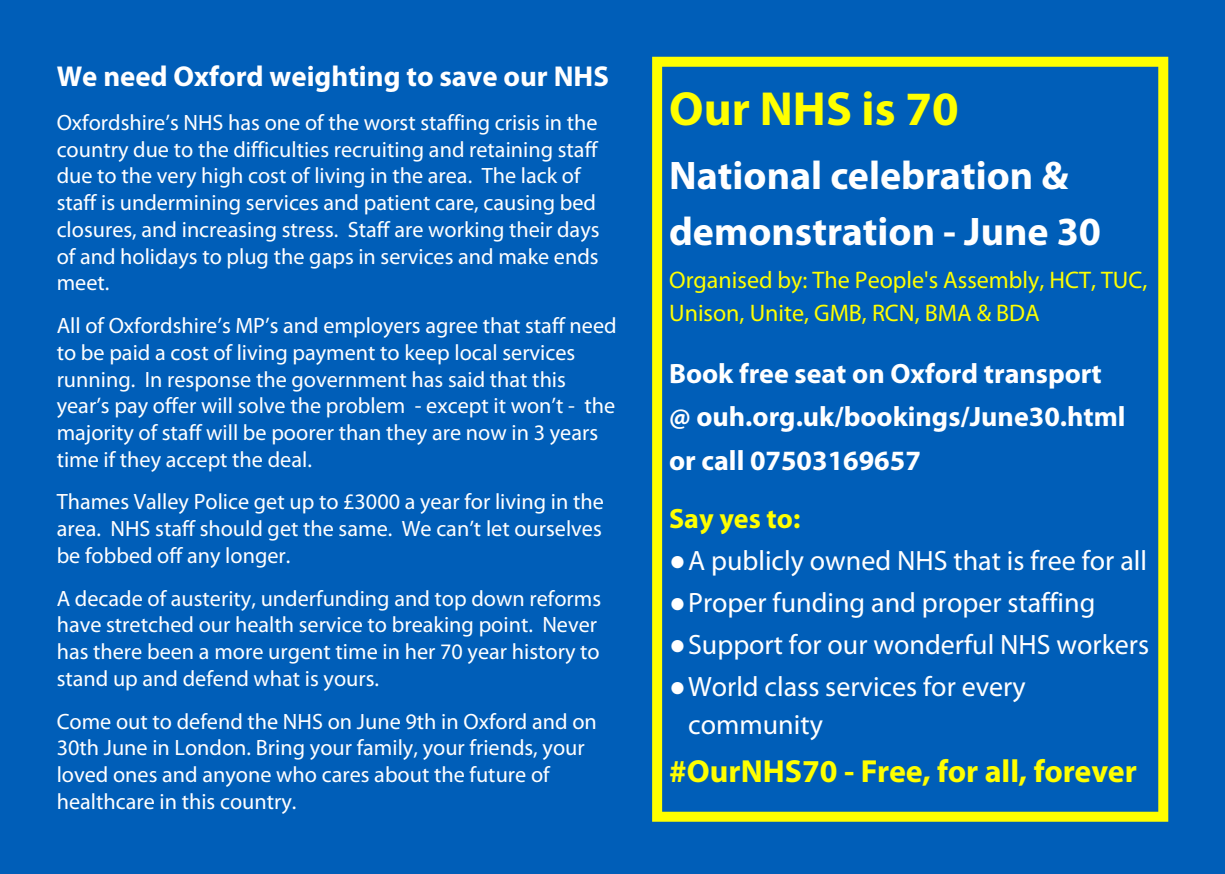
<style>
.page{position:relative;width:1225px;height:874px;background:#fff}
.page>*{position:absolute;margin:0;border:0;box-sizing:border-box;transform-origin:0 0}
.t1{font:700 48px "Myriad Pro";color:#ff0}
.t2{font:700 40px/56px "Myriad Pro";color:#fff}
.t3{font:700 32px "Myriad Pro";color:#ff0}
.t4{font:700 28.8px "Myriad Pro";color:#fff}
.t5{font:28px/38px "Myriad Pro";color:#fff}
.t6{font:700 28px/43.2px "Myriad Pro";color:#fff}
.t7{font:700 28px "Myriad Pro";color:#ff0}
.t8{font:24px/32.6px "Myriad Pro";color:#ff0}
.t9{font:22.2px/26.6px "Myriad Pro";color:#fff}
.s1{font-family:"Times New Roman"}
</style>
<div class="page">
<div style="left:0;top:0;width:1225px;height:873px;background:#005eb8"></div>
<svg style="left:652px;top:57px;width:516px;height:764px"></svg>
<p class="t4" style="left:57px;top:64px;width:554px">We need Oxford weighting to save our NHS</p>
<p class="t9" style="left:57px;top:111px;width:544px">Oxfordshire’s NHS has one of the worst staffing crisis in the country due to the difficulties recruiting and retaining staff due to the very high cost of living in the area. The lack of staff is undermining services and patient care, causing bed closures, and increasing stress. Staff are working their days of and holidays to plug the gaps in services and make ends meet.</p>
<p class="t9" style="left:57px;top:314px;width:561px">All of Oxfordshire’s MP’s and employers agree that staff need to be paid a cost of living payment to keep local services running. In response the government has said that this year’s pay offer will solve the problem - except it won’t - the majority of staff will be poorer than they are now in 3 years time if they accept the deal.</p>
<p class="t9" style="left:57px;top:490px;width:548px;text-align:justify">Thames Valley Police get up to £3000 a year for living in the area. NHS staff should get the same. We can’t let ourselves be fobbed off any longer.</p>
<p class="t9" style="left:57px;top:586px;width:546px">A decade of austerity, underfunding and top down reforms have stretched our health service to breaking point. Never has there been a more urgent time in her 70 year history to stand up and defend what is yours.</p>
<p class="t9" style="left:57px;top:709px;width:541px">Come out to defend the NHS on June 9th in Oxford and on 30th June in London. Bring your family, your friends, your loved ones and anyone who cares about the future of healthcare in this country.</p>
<h1 class="t1" style="left:669px;top:89px;width:291px">Our NHS is 70</h1>
<h2 class="t2" style="left:669px;top:150px;width:433px">National celebration &amp; demonstration - June 30</h2>
<p class="t8" style="left:669px;top:266px;width:480px">Organised by: The People's Assembly, HCT, TUC,<br>Unison, Unite, GMB, RCN, BMA &amp; BDA</p>
<p class="t6" style="left:669px;top:354px;width:458px">Book free seat on Oxford transport @ ouh.org.uk/bookings/June30.html or call 07503169657</p>
<p class="t7" style="left:669px;top:506px;width:133px">Say yes to:</p>
<p class="t5" style="left:669px;top:543px;width:479px"><span class="s1">●</span>A publicly owned NHS that is free for all</p>
<p class="t5" style="left:669px;top:586px;width:428px"><span class="s1">●</span>Proper funding and proper staffing</p>
<p class="t5" style="left:669px;top:628px;width:481px"><span class="s1">●</span>Support for our wonderful NHS workers</p>
<p class="t5" style="left:688px;top:670px;width:339px;text-indent:-19px"><span class="s1">●</span>World class services for every community</p>
<h3 class="t3" style="left:669px;top:757px;width:469px">#OurNHS70 - Free, for all, forever</h3>
</div>
